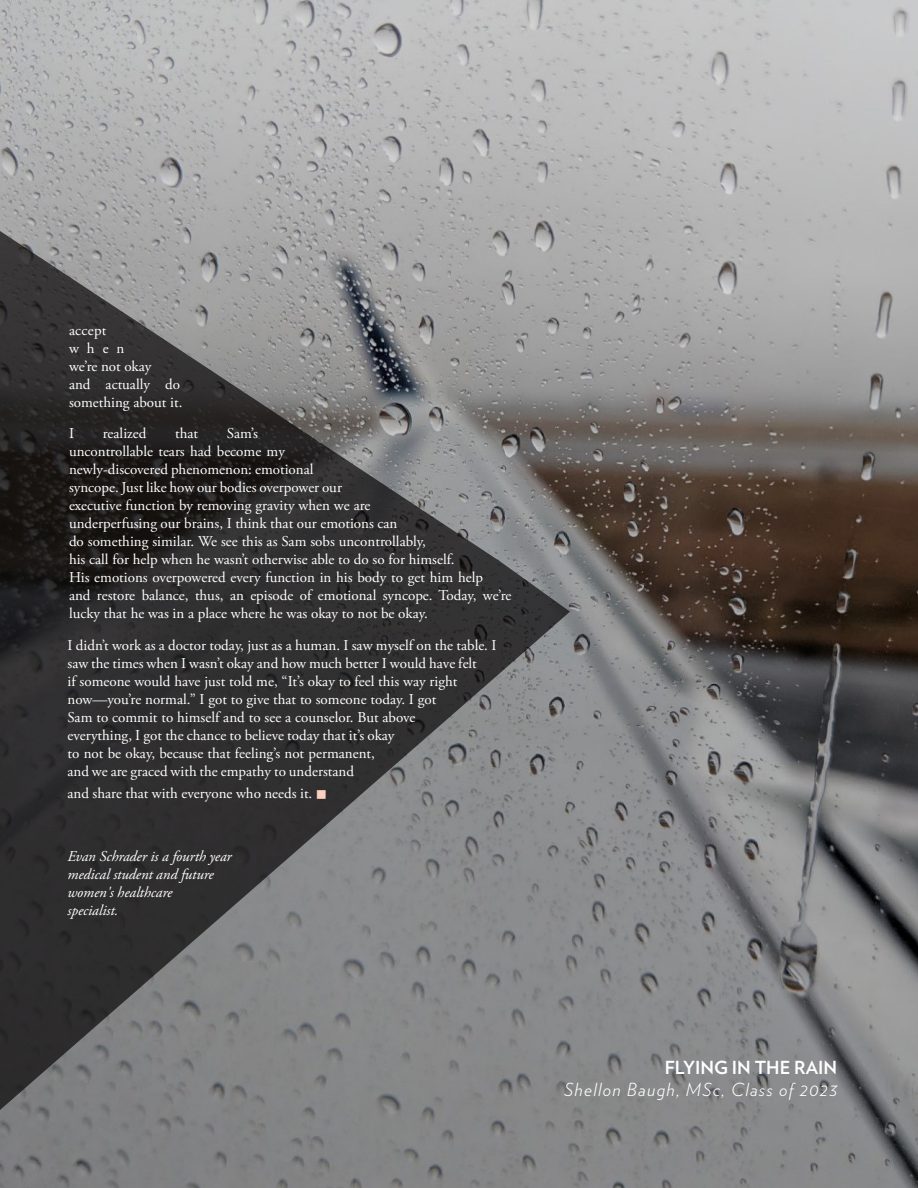
<style>
.page{position:relative;width:918px;height:1188px;background:#fff}
.page>*{position:absolute;margin:0;border:0;box-sizing:border-box;transform-origin:0 0}
.Artwork_Title{font:italic 300 18px "Verlag";letter-spacing:.075em;color:#fff}
.Artwork_Title-2{font:700 18px "Verlag";color:#fff}
.Prose_No_Indent{font:15px/18px "Adobe Garamond Pro";color:#fff}
.Prose_No_Indent-2{font:italic 15px/18px "Adobe Garamond Pro";letter-spacing:-.005em;color:#fff}
.s1{color:#fbd0bf}
</style>
<div class="page">
<img style="left:0;top:0;width:918px;height:1188px">
<svg style="left:0;top:231px;width:570px;height:879px;background:#5b5b5b"></svg>
<p class="Prose_No_Indent" style="left:69px;top:322px;width:115px">accept<br>when<br>we’re not okay<br>and actually do something about it.</p>
<p class="Prose_No_Indent" style="left:69px;top:425px;width:7px">I</p>
<p class="Prose_No_Indent" style="left:103px;top:425px;width:45px">realized</p>
<p class="Prose_No_Indent" style="left:175px;top:425px;width:24px">that</p>
<p class="Prose_No_Indent" style="left:69px;top:425px;width:444px;text-indent:158px">Sam’s<br>uncontrollable tears had become my<br>newly-discovered phenomenon: emotional<br>syncope. Just like how our bodies overpower our<br>executive function by removing gravity when we are<br>underperfusing our brains, I think that our emotions can<br>do something similar. We see this as Sam sobs uncontrollably,<br>his call for help when he wasn’t otherwise able to do so for himself.<br>His emotions overpowered every function in his body to get him help<br>and restore balance, thus, an episode of emotional syncope. Today, we’re lucky that he was in a place where he was okay to not be okay.</p>
<p class="Prose_No_Indent" style="left:68px;top:637px;width:430px">I didn’t work as a doctor today, just as a human. I saw myself on the table. I saw the times when I wasn’t okay and how much better I would have felt<br>if someone would have just told me, “It’s okay to feel this way right now—you’re normal.” I got to give that to someone today. I got<br>Sam to commit to himself and to see a counselor. But above<br>everything, I got the chance to believe today that it’s okay<br>to not be okay, because that feeling’s not permanent,<br>and we are graced with the empathy to understand</p>
<p class="Prose_No_Indent" style="left:68px;top:785px;width:261px">and share that with everyone who needs it. <span class="s1">■</span></p>
<p class="Prose_No_Indent-2" style="left:68px;top:848px;width:166px">Evan Schrader is a fourth year medical student and future women's healthcare<br>specialist.</p>
<p class="Artwork_Title-2" style="left:665px;top:1054px;width:174px">FLYING IN THE RAIN</p>
<p class="Artwork_Title" style="left:564px;top:1076px;width:274px">Shellon Baugh, MSc, Class of 2023</p>
</div>
